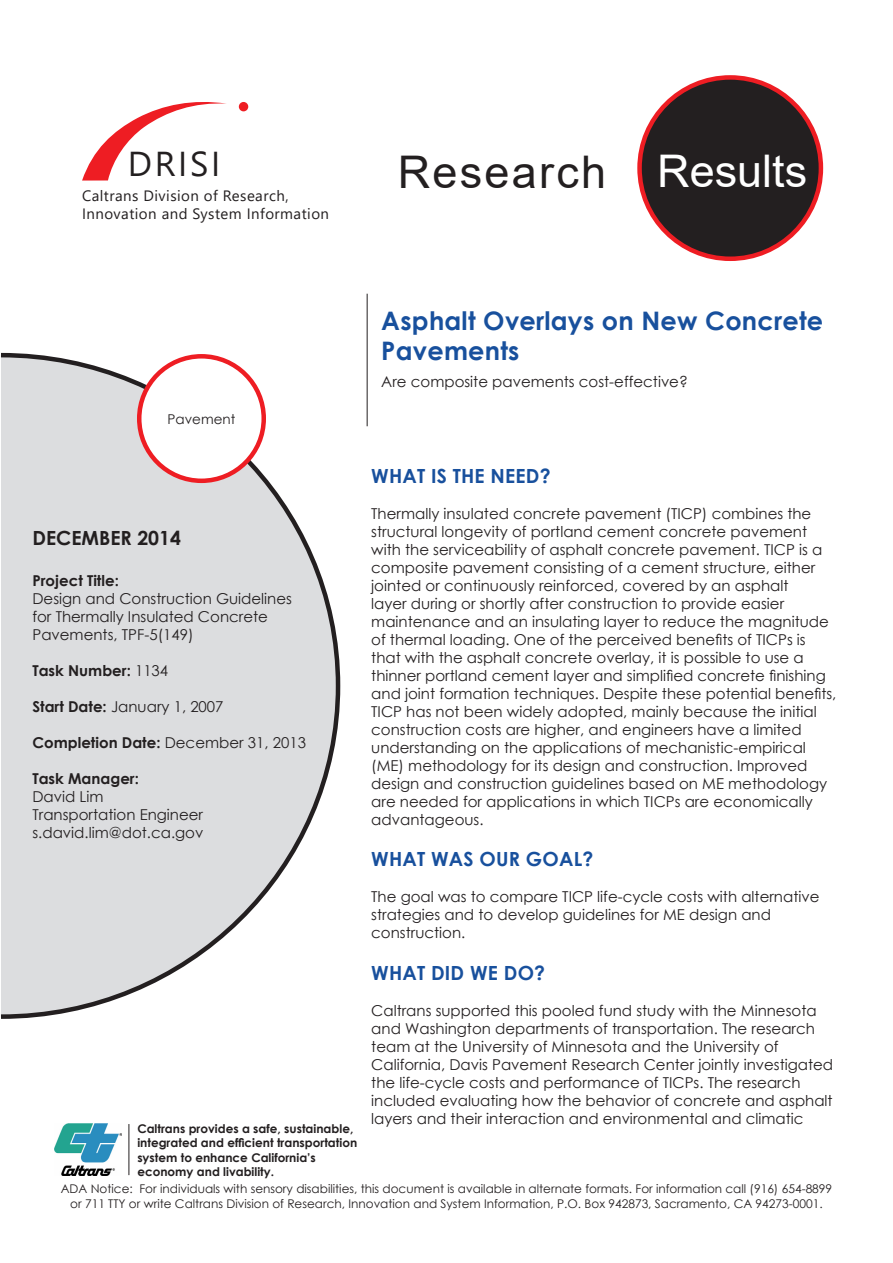
<style>
.page{position:relative;width:893px;height:1263px;background:#fff}
.page>*{position:absolute;margin:0;border:0;box-sizing:border-box;transform-origin:0 0}
.t1{font:45px "Arial";letter-spacing:.05em;color:#231f20}
.t2{font:34.5px "Segoe UI";letter-spacing:.08em;color:#231f20}
.Heading_level_1{font:700 25.5px "Century Gothic";letter-spacing:.01em;color:#18509d}
.Heading_level_1_for{font:700 19.5px "Century Gothic";letter-spacing:.01em;color:#18509d}
.Body_Copy{font:700 19.5px "Century Gothic";letter-spacing:.01em;color:#18509d}
.t3{font:700 19.5px "Century Gothic";color:#231f20}
.Body_Copy-2{font:15px/18px "Century Gothic";color:#231f20}
.t4{font:700 15px "Century Gothic";color:#231f20}
.t5{font:15px/18px "Segoe UI";letter-spacing:.03em;color:#231f20}
.t6{font:13.5px "Century Gothic";color:#231f20}
.t7{font:12px/14.4px "Century Gothic";color:#231f20;text-align:center}
.t8{font:700 12px/14.4px "Century Gothic";color:#231f20}
.s1{color:#fff}
.s2{font-weight:400}
.s3{font-weight:700}
</style>
<div class="page">
<div style="left:640px;top:77px;width:181px;height:182px;background:#231f20;border-radius:50%"></div>
<div style="left:637px;top:75px;width:186px;height:186px;border:4px solid #ee1d23;border-radius:50%"></div>
<hr style="left:367px;top:294px;width:1px;height:132px;background:#231f20">
<hr style="left:129px;top:1124px;width:1px;height:51px;background:#231f20">
<svg style="left:82px;top:102px;width:144px;height:79px"></svg>
<div style="left:239px;top:102px;width:9px;height:9px;background:#ee1d23;border-radius:50%"></div>
<img style="left:54px;top:1124px;width:68px;height:51px">
<svg style="left:1px;top:352px;width:340px;height:667px"></svg>
<div style="left:139px;top:356px;width:125px;height:125px;background:#fff;border-radius:50%"></div>
<div style="left:137px;top:354px;width:129px;height:129px;border:4px solid #ee1d23;border-radius:50%"></div>
<h2 class="t2" style="left:128px;top:131px;width:94px">DRISI</h2>
<p class="t5" style="left:82px;top:186px;width:248px">Caltrans Division of Research,<br>Innovation and System Information</p>
<p class="t6" style="left:168px;top:409px;width:69px">Pavement</p>
<p class="t1" style="left:398px;top:141px;width:411px">Research <span class="s1">Results</span></p>
<h1 class="Heading_level_1" style="left:381px;top:301px;width:443px">Asphalt Overlays on New Concrete</h1>
<h1 class="Heading_level_1" style="left:381px;top:332px;width:140px">Pavements</h1>
<p class="Body_Copy-2" style="left:381px;top:372px;width:308px">Are composite pavements cost-effective?</p>
<p class="Heading_level_1_for" style="left:371px;top:461px;width:181px">WHAT IS THE NEED?</p>
<p class="Body_Copy-2" style="left:371px;top:504px;width:467px">Thermally insulated concrete pavement (TICP) combines the structural longevity of portland cement concrete pavement with the serviceability of asphalt concrete pavement. TICP is a composite pavement consisting of a cement structure, either jointed or continuously reinforced, covered by an asphalt<br>layer during or shortly after construction to provide easier maintenance and an insulating layer to reduce the magnitude of thermal loading. One of the perceived benefits of TICPs is that with the asphalt concrete overlay, it is possible to use a thinner portland cement layer and simplified concrete finishing and joint formation techniques. Despite these potential benefits, TICP has not been widely adopted, mainly because the initial construction costs are higher, and engineers have a limited understanding on the applications of mechanistic-empirical (ME) methodology for its design and construction. Improved design and construction guidelines based on ME methodology are needed for applications in which TICPs are economically advantageous.</p>
<p class="Body_Copy" style="left:371px;top:844px;width:224px">WHAT WAS OUR GOAL?</p>
<p class="Body_Copy-2" style="left:371px;top:887px;width:450px">The goal was to compare TICP life-cycle costs with alternative strategies and to develop guidelines for ME design and construction.</p>
<p class="Heading_level_1_for" style="left:371px;top:958px;width:175px">WHAT DID WE DO?</p>
<p class="Body_Copy-2" style="left:371px;top:1001px;width:463px">Caltrans supported this pooled fund study with the Minnesota and Washington departments of transportation. The research team at the University of Minnesota and the University of California, Davis Pavement Research Center jointly investigated the life-cycle costs and performance of TICPs. The research included evaluating how the behavior of concrete and asphalt layers and their interaction and environmental and climatic</p>
<p class="t3" style="left:32px;top:523px;width:150px">DECEMBER 2014</p>
<p class="t4" style="left:32px;top:569px;width:88px">Project Title:</p>
<p class="Body_Copy-2" style="left:32px;top:589px;width:261px">Design and Construction Guidelines for Thermally Insulated Concrete<br>Pavements, TPF-5(149)</p>
<p class="t4" style="left:32px;top:659px;width:137px">Task Number: <span class="s2">1134</span></p>
<p class="Body_Copy-2" style="left:32px;top:697px;width:193px"><span class="s3">Start Date:</span> January 1, 2007</p>
<p class="t4" style="left:32px;top:731px;width:275px">Completion Date: <span class="s2">December 31, 2013</span></p>
<p class="t4" style="left:32px;top:767px;width:108px">Task Manager:</p>
<p class="Body_Copy-2" style="left:32px;top:787px;width:172px">David Lim<br>Transportation Engineer s.david.lim@dot.ca.gov</p>
<p class="t8" style="left:137px;top:1121px;width:221px">Caltrans provides a safe, sustainable, integrated and efficient transportation system to enhance California’s economy and livability.</p>
<p class="t7" style="left:61px;top:1181px;width:773px">ADA Notice: For individuals with sensory disabilities, this document is available in alternate formats. For information call (916) 654-8899 or 711 TTY or write Caltrans Division of Research, Innovation and System Information, P.O. Box 942873, Sacramento, CA 94273-0001.</p>
</div>
